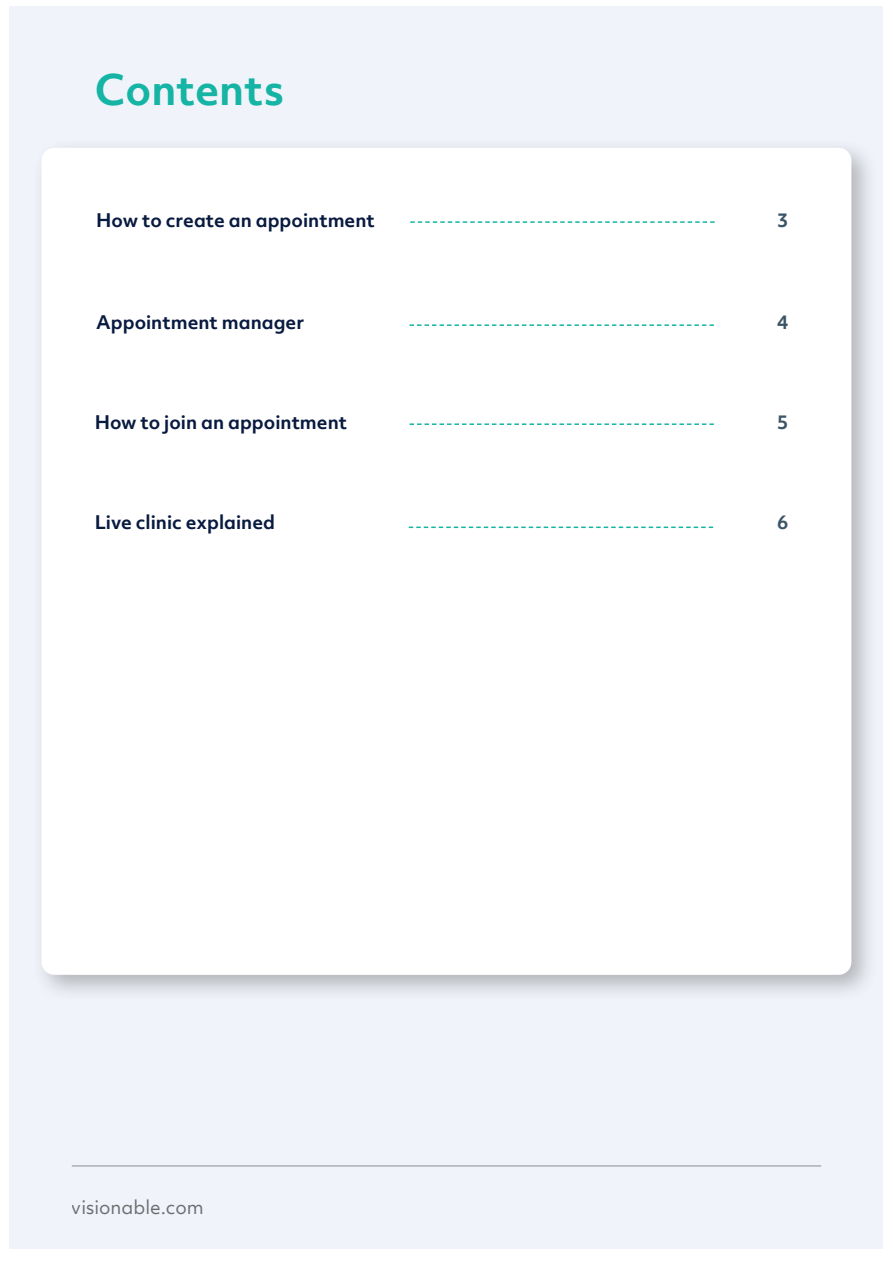
<style>
.page{position:relative;width:893px;height:1263px;background:#fff}
.page>*{position:absolute;margin:0;border:0;box-sizing:border-box;transform-origin:0 0}
.t1{font:700 40.5px "Objektiv Mk 2";color:#15b4a4}
.List_Paragraph{font:700 18px "Objektiv Mk 2";color:#081a3f}
.t2{font:18px "Objektiv Mk 2";color:#040503}
.List_Paragraph-2{font:700 18px "Objektiv Mk 2";color:#3b5566}
</style>
<div class="page">
<div style="left:10px;top:6px;width:873px;height:1243px;background:#f0f4fa"></div>
<div style="left:32px;top:138px;width:847px;height:865px;background:#231f20;opacity:.3"></div>
<div style="left:42px;top:148px;width:809px;height:827px;background:#fff;border-radius:13px"></div>
<svg style="left:410px;top:221px;width:305px;height:2px"></svg>
<svg style="left:409px;top:423px;width:305px;height:2px"></svg>
<svg style="left:409px;top:324px;width:305px;height:2px"></svg>
<svg style="left:409px;top:526px;width:304px;height:2px"></svg>
<hr style="left:72px;top:1165px;width:749px;height:2px;background:#231f20">
<p class="t1" style="left:95px;top:61px;width:191px">Contents</p>
<p class="List_Paragraph" style="left:96px;top:208px;width:280px">How to create an appointment</p>
<p class="List_Paragraph-2" style="left:777px;top:208px;width:13px">3</p>
<p class="List_Paragraph" style="left:96px;top:310px;width:209px">Appointment manager</p>
<p class="List_Paragraph-2" style="left:777px;top:310px;width:13px">4</p>
<p class="List_Paragraph" style="left:95px;top:410px;width:254px">How to join an appointment</p>
<p class="List_Paragraph-2" style="left:777px;top:410px;width:13px">5</p>
<p class="List_Paragraph" style="left:95px;top:510px;width:182px">Live clinic explained</p>
<p class="List_Paragraph-2" style="left:777px;top:510px;width:13px">6</p>
<p class="t2" style="left:72px;top:1194px;width:134px">visionable.com</p>
</div>
